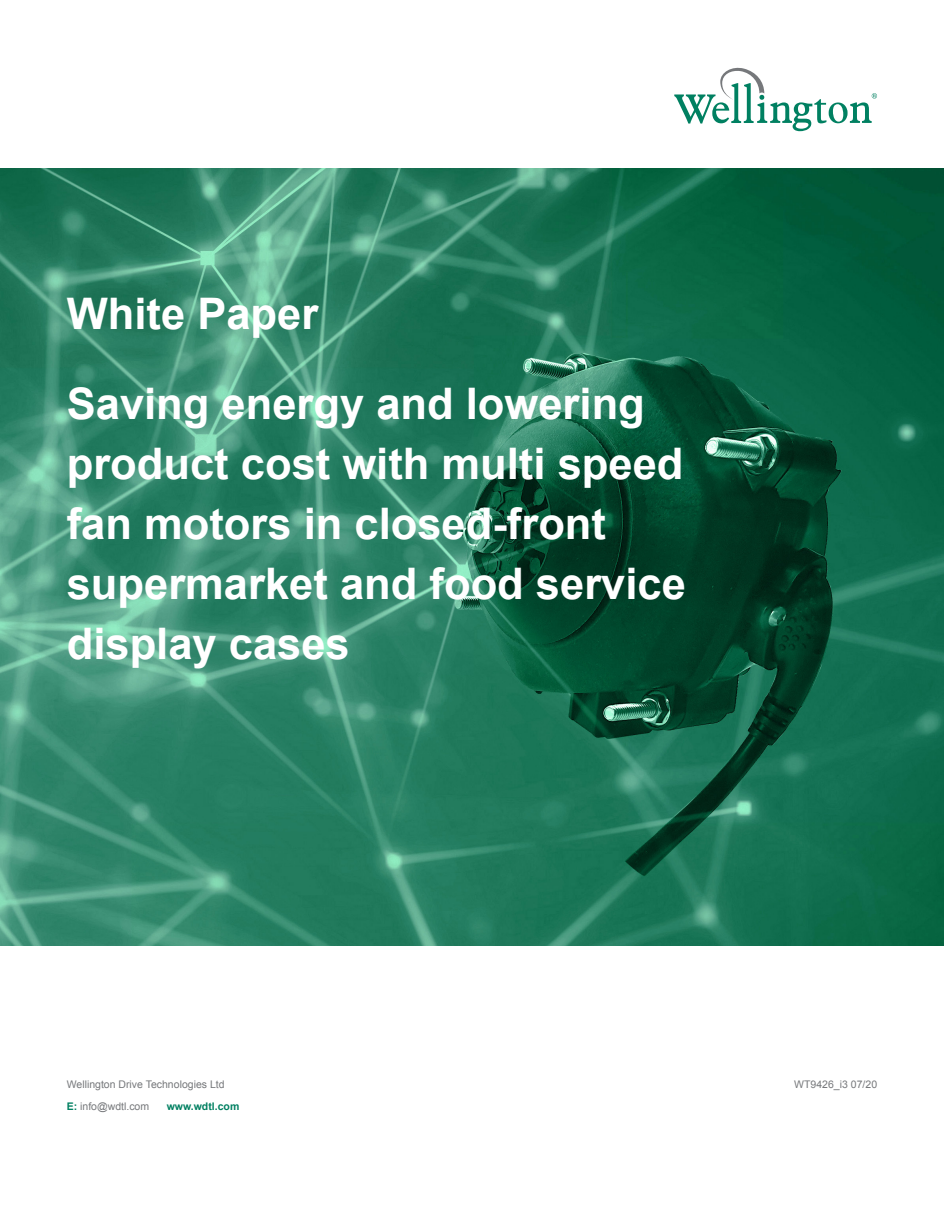
<style>
.page{position:relative;width:944px;height:1214px;background:#fff}
.page>*{position:absolute;margin:0;border:0;box-sizing:border-box;transform-origin:0 0}
.t1{font:700 43.5px/60px "Arial";color:#fff}
.t2{font:10.5px "Arial";color:#76787b}
.t3{font:700 10.5px "Arial";color:#008061}
.s1{font-weight:700;color:#008061}
</style>
<div class="page">
<img style="left:0;top:169px;width:944px;height:776px">
<svg style="left:674px;top:67px;width:203px;height:64px"></svg>
<p class="t1" style="left:67px;top:271px;width:579px;line-height:89.2px">White Paper<br>Saving energy and lowering</p>
<p class="t1" style="left:67px;top:435px;width:620px">product cost with multi speed fan motors in closed-front supermarket and food service display cases</p>
<p class="t2" style="left:67px;top:1077px;width:159px">Wellington Drive Technologies Ltd</p>
<p class="t2" style="left:67px;top:1099px;width:84px"><span class="s1">E:</span> info@wdtl.com</p>
<p class="t3" style="left:167px;top:1099px;width:74px">www.wdtl.com</p>
<p class="t2" style="left:794px;top:1077px;width:84px">WT9426_i3 07/20</p>
</div>
